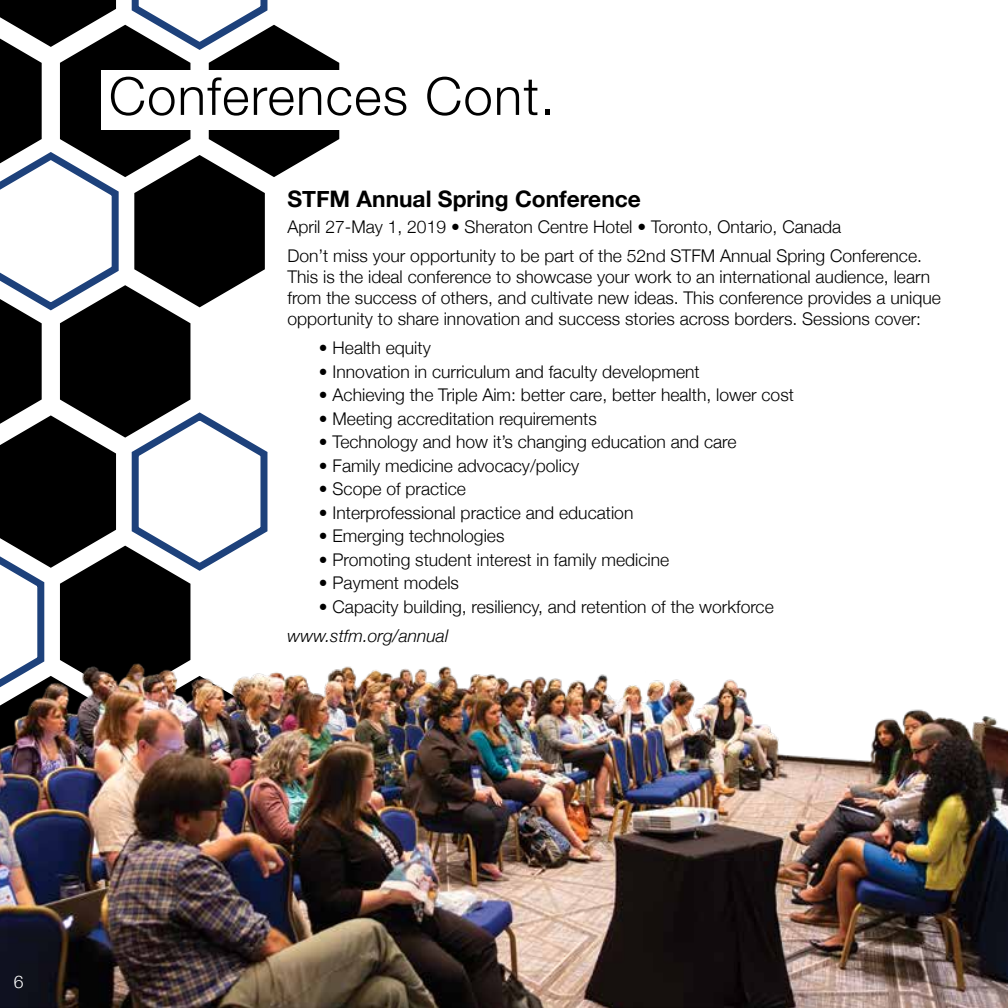
<style>
.page{position:relative;width:1008px;height:1008px;background:#fff}
.page>*{position:absolute;margin:0;border:0;box-sizing:border-box;transform-origin:0 0}
.t1{font:300 52.5px "Helvetica Neue";letter-spacing:.025em;color:#000}
.t2{font:700 22.75px "Helvetica Neue";color:#000}
.t3{font:300 17.5px/21px "Helvetica Neue";color:#000}
.t4{font:italic 300 17.5px "Helvetica Neue";color:#000}
.t5{font:300 17.5px "Helvetica Neue";color:#fff}
</style>
<div class="page">
<svg style="left:0;top:0;width:340px;height:621px"></svg>
<div style="left:101px;top:71px;width:250px;height:59px;background:#fff"></div>
<img style="left:0;top:621px;width:1008px;height:387px">
<h1 class="t1" style="left:109px;top:54px;width:448px">Conferences Cont.</h1>
<h2 class="t2" style="left:287px;top:181px;width:355px">STFM Annual Spring Conference</h2>
<p class="t3" style="left:287px;top:211px;width:636px;line-height:28.9px">April 27-May 1, 2019 • Sheraton Centre Hotel • Toronto, Ontario, Canada<br>Don’t miss your opportunity to be part of the 52nd STFM Annual Spring Conference.</p>
<p class="t3" style="left:287px;top:265px;width:655px">This is the ideal conference to showcase your work to an international audience, learn from the success of others, and cultivate new ideas. This conference provides a unique opportunity to share innovation and success stories across borders. Sessions cover:</p>
<p class="t3" style="left:319px;top:336px;width:113px">• Health equity</p>
<p class="t3" style="left:319px;top:360px;width:382px">• Innovation in curriculum and faculty development</p>
<p class="t3" style="left:319px;top:383px;width:476px">• Achieving the Triple Aim: better care, better health, lower cost</p>
<p class="t3" style="left:319px;top:407px;width:279px">• Meeting accreditation requirements</p>
<p class="t3" style="left:319px;top:430px;width:419px">• Technology and how it’s changing education and care</p>
<p class="t3" style="left:319px;top:454px;width:262px">• Family medicine advocacy/policy</p>
<p class="t3" style="left:319px;top:477px;width:148px">• Scope of practice</p>
<p class="t3" style="left:319px;top:501px;width:316px">• Interprofessional practice and education</p>
<p class="t3" style="left:319px;top:524px;width:187px">• Emerging technologies</p>
<p class="t3" style="left:319px;top:548px;width:352px">• Promoting student interest in family medicine</p>
<p class="t3" style="left:319px;top:571px;width:142px">• Payment models</p>
<p class="t3" style="left:319px;top:595px;width:456px">• Capacity building, resiliency, and retention of the workforce</p>
<p class="t4" style="left:287px;top:622px;width:162px">www.stfm.org/annual</p>
<p class="t5" style="left:14px;top:968px;width:11px">6</p>
</div>
